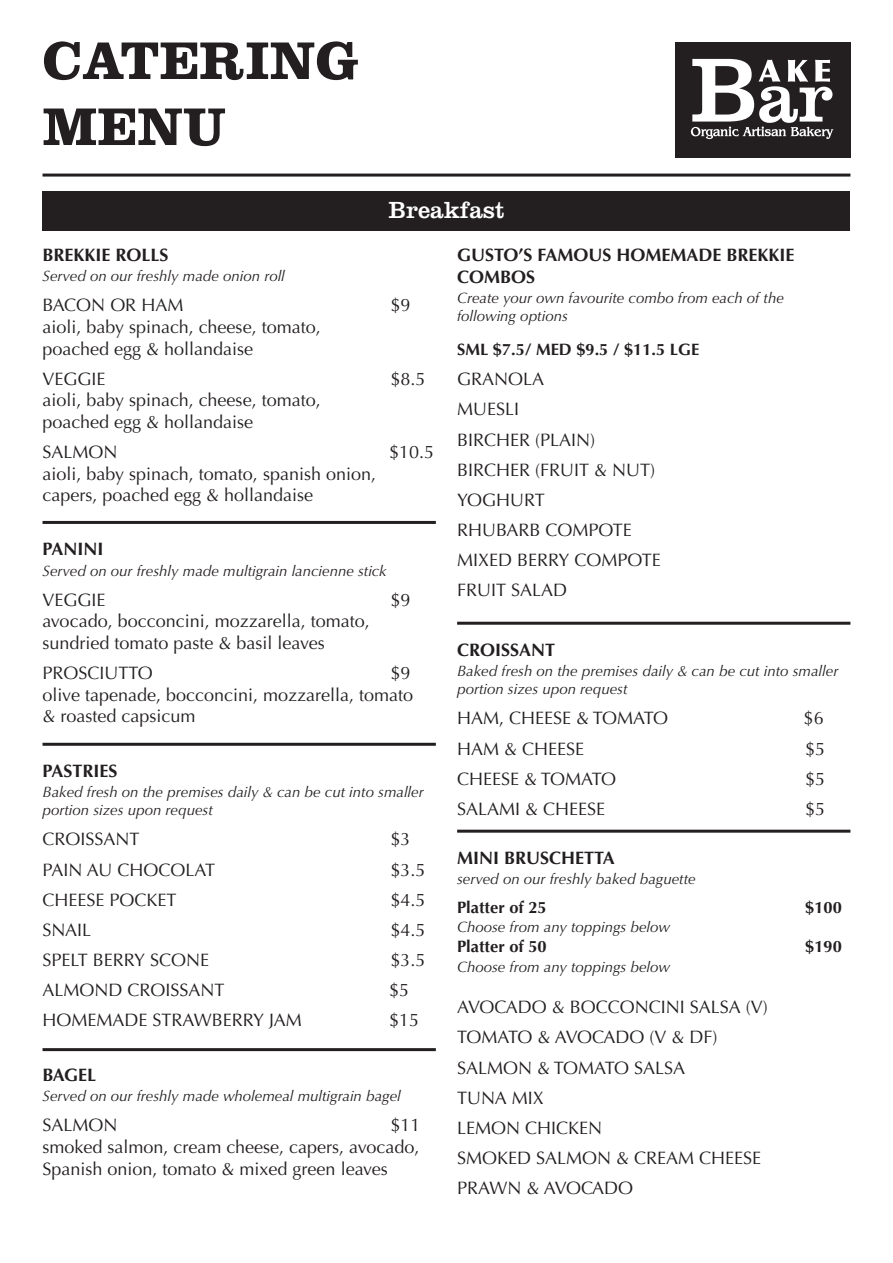
<style>
.page{position:relative;width:893px;height:1263px;background:#fff}
.page>*{position:absolute;margin:0;border:0;box-sizing:border-box;transform-origin:0 0}
.t1{font:700 55.05px/66px "Clarendon LT Std";color:#231f20}
.t2{font:24.3px "Clarendon LT Std";color:#fff}
.Description{font:18px/21.6px "Optima";color:#231f20}
.Food_name{font:18px "Optima";color:#231f20}
.Food_heading{font:700 18px/21.6px "Optima";color:#231f20}
.Food_name-2{font:18px "Optima";letter-spacing:-.02em;color:#231f20}
.Description-2{font:700 16.5px "Optima";color:#231f20}
.SINGLE_PRICE{font:700 16.5px "Optima";color:#231f20}
.Description-3{font:italic 15px/18px "Optima";color:#231f20}
</style>
<div class="page">
<hr style="left:43px;top:174px;width:807px;height:3px;background:#231f20">
<div style="left:675px;top:43px;width:175px;height:115px;background:#231f20"></div>
<svg style="left:691px;top:59px;width:142px;height:80px"></svg>
<div style="left:43px;top:191px;width:807px;height:40px;background:#231f20"></div>
<hr style="left:43px;top:521px;width:393px;height:3px;background:#231f20">
<hr style="left:457px;top:622px;width:393px;height:3px;background:#231f20">
<hr style="left:43px;top:743px;width:393px;height:3px;background:#231f20">
<hr style="left:43px;top:1048px;width:393px;height:3px;background:#231f20">
<hr style="left:457px;top:830px;width:393px;height:3px;background:#231f20">
<p class="t1" style="left:43px;top:27px;width:317px">CATERING<br>MENU</p>
<p class="t2" style="left:389px;top:195px;width:117px">Breakfast</p>
<p class="Food_heading" style="left:43px;top:244px;width:127px">BREKKIE ROLLS</p>
<p class="Description-3" style="left:43px;top:267px;width:244px">Served on our freshly made onion roll</p>
<p class="Description" style="left:43px;top:295px;width:142px">BACON OR HAM</p>
<p class="Description" style="left:391px;top:295px;width:22px">$9</p>
<p class="Description" style="left:43px;top:316px;width:280px">aioli, baby spinach, cheese, tomato,</p>
<p class="Description" style="left:43px;top:338px;width:212px">poached egg &amp; hollandaise</p>
<p class="Food_name" style="left:43px;top:368px;width:65px">VEGGIE</p>
<p class="Food_name" style="left:391px;top:368px;width:37px">$8.5</p>
<p class="Description" style="left:43px;top:390px;width:280px">aioli, baby spinach, cheese, tomato,</p>
<p class="Description" style="left:43px;top:411px;width:212px">poached egg &amp; hollandaise</p>
<p class="Description" style="left:43px;top:441px;width:77px">SALMON</p>
<p class="Description" style="left:389px;top:441px;width:47px">$10.5</p>
<p class="Description" style="left:43px;top:463px;width:335px">aioli, baby spinach, tomato, spanish onion, capers, poached egg &amp; hollandaise</p>
<p class="Food_heading" style="left:43px;top:539px;width:63px">PANINI</p>
<p class="Description-3" style="left:43px;top:561px;width:346px">Served on our freshly made multigrain lancienne stick</p>
<p class="Food_name" style="left:43px;top:589px;width:65px">VEGGIE</p>
<p class="Food_name" style="left:391px;top:589px;width:22px">$9</p>
<p class="Description" style="left:43px;top:610px;width:329px">avocado, bocconcini, mozzarella, tomato, sundried tomato paste &amp; basil leaves</p>
<p class="Food_name" style="left:43px;top:662px;width:112px">PROSCIUTTO</p>
<p class="Food_name" style="left:391px;top:662px;width:22px">$9</p>
<p class="Description" style="left:43px;top:684px;width:372px">olive tapenade, bocconcini, mozzarella, tomato &amp; roasted capsicum</p>
<p class="Food_heading" style="left:43px;top:760px;width:77px">PASTRIES</p>
<p class="Description-3" style="left:43px;top:783px;width:383px">Baked fresh on the premises daily &amp; can be cut into smaller portion sizes upon request</p>
<p class="Food_name" style="left:43px;top:829px;width:99px">CROISSANT</p>
<p class="Food_name" style="left:391px;top:829px;width:22px">$3</p>
<p class="Food_name" style="left:43px;top:859px;width:174px">PAIN AU CHOCOLAT</p>
<p class="Food_name" style="left:391px;top:859px;width:37px">$3.5</p>
<p class="Food_name" style="left:43px;top:889px;width:136px">CHEESE POCKET</p>
<p class="Food_name" style="left:391px;top:889px;width:37px">$4.5</p>
<p class="Food_name" style="left:43px;top:919px;width:50px">SNAIL</p>
<p class="Food_name" style="left:391px;top:919px;width:37px">$4.5</p>
<p class="Food_name" style="left:43px;top:949px;width:168px">SPELT BERRY SCONE</p>
<p class="Food_name" style="left:391px;top:949px;width:37px">$3.5</p>
<p class="Food_name" style="left:43px;top:979px;width:184px">ALMOND CROISSANT</p>
<p class="Food_name" style="left:389px;top:979px;width:22px">$5</p>
<p class="Food_name" style="left:43px;top:1009px;width:261px">HOMEMADE STRAWBERRY JAM</p>
<p class="Food_name" style="left:389px;top:1009px;width:32px">$15</p>
<p class="Food_heading" style="left:43px;top:1064px;width:55px">BAGEL</p>
<p class="Description-3" style="left:43px;top:1087px;width:360px">Served on our freshly made wholemeal multigrain bagel</p>
<p class="Food_name" style="left:43px;top:1115px;width:77px">SALMON</p>
<p class="Food_name" style="left:391px;top:1115px;width:32px">$11</p>
<p class="Description" style="left:43px;top:1136px;width:378px">smoked salmon, cream cheese, capers, avocado,<br>Spanish onion, tomato &amp; mixed green leaves</p>
<p class="Food_heading" style="left:457px;top:244px;width:339px">GUSTO’S FAMOUS HOMEMADE BREKKIE<br>COMBOS</p>
<p class="Description-3" style="left:457px;top:289px;width:328px">Create your own favourite combo from each of the following options</p>
<p class="SINGLE_PRICE" style="left:457px;top:340px;width:244px">SML $7.5/ MED $9.5 / $11.5 LGE</p>
<p class="Food_name" style="left:457px;top:369px;width:89px">GRANOLA</p>
<p class="Food_name" style="left:457px;top:399px;width:64px">MUESLI</p>
<p class="Food_name" style="left:457px;top:429px;width:140px">BIRCHER (PLAIN)</p>
<p class="Food_name" style="left:457px;top:459px;width:200px">BIRCHER (FRUIT &amp; NUT)</p>
<p class="Food_name" style="left:457px;top:489px;width:89px">YOGHURT</p>
<p class="Food_name" style="left:457px;top:519px;width:176px">RHUBARB COMPOTE</p>
<p class="Food_name" style="left:457px;top:549px;width:205px">MIXED BERRY COMPOTE</p>
<p class="Food_name" style="left:457px;top:579px;width:112px">FRUIT SALAD</p>
<p class="Food_heading" style="left:457px;top:639px;width:100px">CROISSANT</p>
<p class="Description-3" style="left:457px;top:662px;width:383px">Baked fresh on the premises daily &amp; can be cut into smaller portion sizes upon request</p>
<p class="Food_name" style="left:457px;top:708px;width:213px">HAM, CHEESE &amp; TOMATO</p>
<p class="Food_name" style="left:804px;top:708px;width:22px">$6</p>
<p class="Food_name" style="left:457px;top:738px;width:129px">HAM &amp; CHEESE</p>
<p class="Food_name" style="left:805px;top:738px;width:22px">$5</p>
<p class="Food_name" style="left:457px;top:768px;width:161px">CHEESE &amp; TOMATO</p>
<p class="Food_name" style="left:805px;top:768px;width:22px">$5</p>
<p class="Food_name" style="left:457px;top:798px;width:150px">SALAMI &amp; CHEESE</p>
<p class="Food_name" style="left:805px;top:798px;width:22px">$5</p>
<p class="Food_heading" style="left:457px;top:847px;width:159px">MINI BRUSCHETTA</p>
<p class="Description-3" style="left:457px;top:870px;width:240px">served on our freshly baked baguette</p>
<p class="Description-2" style="left:457px;top:897px;width:91px">Platter of 25</p>
<p class="Description-2" style="left:805px;top:897px;width:38px">$100</p>
<p class="Description-3" style="left:457px;top:918px;width:214px">Choose from any toppings below</p>
<p class="Description-2" style="left:457px;top:937px;width:91px">Platter of 50</p>
<p class="Description-2" style="left:805px;top:937px;width:38px">$190</p>
<p class="Description-3" style="left:457px;top:958px;width:214px">Choose from any toppings below</p>
<p class="Description" style="left:457px;top:997px;width:312px">AVOCADO &amp; BOCCONCINI SALSA (V)</p>
<p class="Food_name-2" style="left:457px;top:1027px;width:262px">TOMATO &amp; AVOCADO (V &amp; DF)</p>
<p class="Food_name" style="left:457px;top:1057px;width:230px">SALMON &amp; TOMATO SALSA</p>
<p class="Food_name" style="left:457px;top:1087px;width:88px">TUNA MIX</p>
<p class="Food_name" style="left:457px;top:1117px;width:147px">LEMON CHICKEN</p>
<p class="Food_name" style="left:457px;top:1147px;width:306px">SMOKED SALMON &amp; CREAM CHEESE</p>
<p class="Food_name" style="left:457px;top:1177px;width:178px">PRAWN &amp; AVOCADO</p>
</div>
